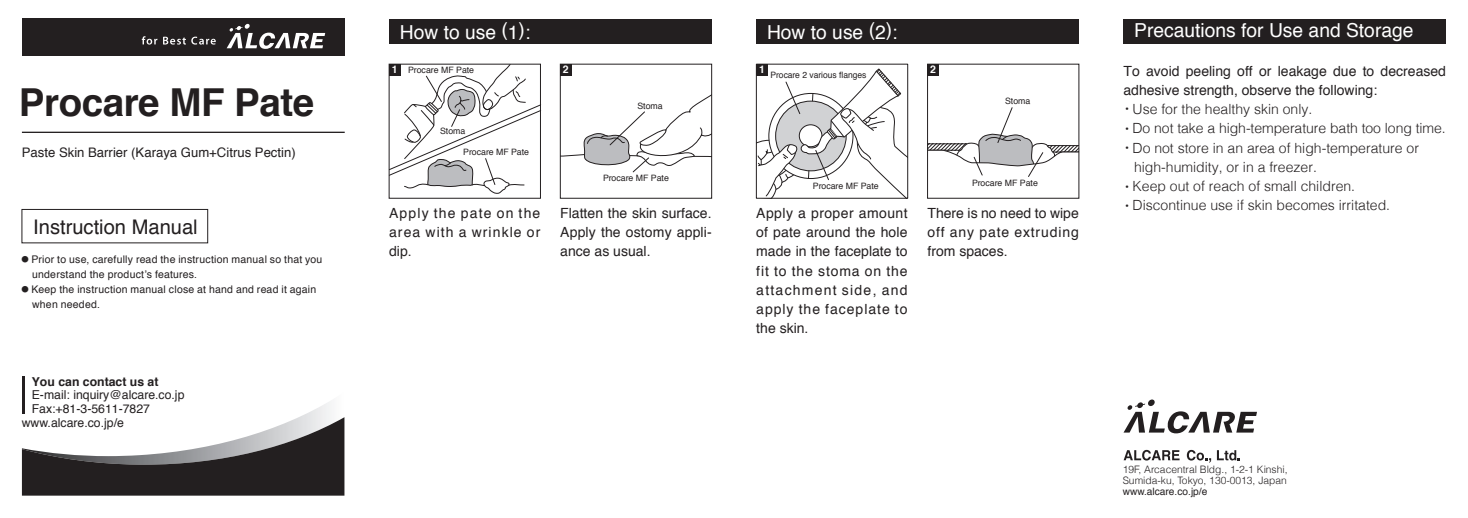
<style>
.page{position:relative;width:1468px;height:518px;background:#fff}
.page>*{position:absolute;margin:0;border:0;box-sizing:border-box;transform-origin:0 0}
.t1{font:700 38.5px "Helvetica";letter-spacing:-.01em;color:#231f20}
.t2{font:20.12px "Helvetica";color:#231f20}
.t3{font:19.25px "Helvetica";color:#fff}
.t4{font:14px/19.2px "Helvetica";color:#231f20;text-align:justify}
.t5{font:300 14px "Helvetica";color:#231f20}
.t6{font:13.12px "Helvetica";color:#231f20}
.t7{font:12.25px/13.1px "Helvetica";color:#231f20}
.t8{font:700 12.25px "Helvetica";color:#231f20}
.t9{font:10.5px/15px "Helvetica";letter-spacing:.02em;color:#231f20}
.t10{font:700 10.5px "Helvetica";color:#fff}
.t11{font:300 10.33px/10.8px "Helvetica";color:#231f20}
.t12{font:10.15px "Helvetica";color:#231f20}
.t13{font:8.75px "Helvetica";color:#231f20}
.t14{font:7.35px "Shin Go Pro";color:#231f20}
.s1{font-family:"Shin Go Pro";font-weight:400}
</style>
<div class="page">
<svg style="left:22px;top:391px;width:322px;height:104px"></svg>
<div style="left:22px;top:19px;width:322px;height:37px;background:#231f20"></div>
<svg style="left:227px;top:24px;width:98px;height:25px"></svg>
<svg style="left:142px;top:36px;width:15px;height:9px"></svg>
<svg style="left:163px;top:37px;width:53px;height:8px"></svg>
<hr style="left:22px;top:132px;width:323px;height:1px;background:#231f20">
<div style="left:22px;top:209px;width:186px;height:34px;border:1px solid #231f20"></div>
<hr style="left:22px;top:376px;width:2px;height:37px;background:#231f20">
<div style="left:389px;top:19px;width:322px;height:25px;background:#231f20"></div>
<div style="left:756px;top:19px;width:323px;height:25px;background:#231f20"></div>
<div style="left:1123px;top:19px;width:323px;height:25px;background:#231f20"></div>
<svg style="left:388px;top:64px;width:154px;height:130px"></svg>
<div style="left:389px;top:64px;width:11px;height:11px;background:#231f20"></div>
<div style="left:560px;top:64px;width:11px;height:11px;background:#231f20"></div>
<svg style="left:929px;top:107px;width:148px;height:70px"></svg>
<div style="left:756px;top:64px;width:11px;height:11px;background:#231f20"></div>
<div style="left:927px;top:64px;width:11px;height:11px;background:#231f20"></div>
<svg style="left:562px;top:95px;width:148px;height:78px"></svg>
<div style="left:560px;top:64px;width:152px;height:134px;border:1px solid #231f20"></div>
<svg style="left:758px;top:68px;width:148px;height:128px"></svg>
<div style="left:756px;top:64px;width:152px;height:134px;border:1px solid #231f20"></div>
<svg style="left:1147px;top:399px;width:8px;height:7px"></svg>
<svg style="left:1123px;top:402px;width:134px;height:31px"></svg>
<svg style="left:1123px;top:449px;width:56px;height:11px"></svg>
<svg style="left:1186px;top:449px;width:25px;height:13px"></svg>
<svg style="left:1217px;top:450px;width:23px;height:10px"></svg>
<h1 class="t1" style="left:19px;top:72px;width:297px">Procare MF Pate</h1>
<p class="t6" style="left:22px;top:142px;width:275px">Paste Skin Barrier (Karaya Gum+Citrus Pectin(</p>
<h2 class="t2" style="left:33px;top:211px;width:166px">Instruction Manual</h2>
<p class="t9" style="left:31px;top:252px;width:292px">Prior to use, carefully read the instruction manual so that you</p>
<p class="t14" style="left:22px;top:253px;width:9px">●</p>
<p class="t9" style="left:31px;top:267px;width:286px">understand the productʼs features.<br>Keep the instruction manual close at hand and read it again</p>
<p class="t14" style="left:22px;top:283px;width:9px">●</p>
<p class="t9" style="left:32px;top:296px;width:69px">when needed.</p>
<p class="t8" style="left:32px;top:372px;width:128px">You can contact us at</p>
<p class="t7" style="left:32px;top:388px;width:154px">E-mail: inquiry@alcare.co j p.<br>Fax:+81-3-5611-7827</p>
<p class="t7" style="left:22px;top:416px;width:104px">www.alcare. c o j p. e/</p>
<h3 class="t3" style="left:501px;top:14px;width:8px">(</h3>
<h3 class="t3" style="left:508px;top:17px;width:24px">:)1</h3>
<h3 class="t3" style="left:400px;top:17px;width:98px">How to use</h3>
<h3 class="t3" style="left:868px;top:14px;width:8px">(</h3>
<h3 class="t3" style="left:875px;top:17px;width:24px">:)2</h3>
<h3 class="t3" style="left:767px;top:17px;width:98px">How to use</h3>
<h3 class="t3" style="left:1134px;top:16px;width:281px">Precautions for Use and Storage</h3>
<p class="t10" style="left:392px;top:61px;width:7px">1</p>
<p class="t13" style="left:408px;top:63px;width:68px">Procare MF Pate</p>
<p class="t13" style="left:440px;top:124px;width:27px">Stoma</p>
<p class="t13" style="left:463px;top:145px;width:67px">Procare MF Pate</p>
<p class="t10" style="left:563px;top:61px;width:7px">2</p>
<p class="t13" style="left:637px;top:99px;width:27px">Stoma</p>
<p class="t13" style="left:603px;top:171px;width:67px">Procare MF Pate</p>
<p class="t4" style="left:389px;top:203px;width:153px">Apply the pate on the area with a wrinkle or dip.</p>
<p class="t4" style="left:560px;top:203px;width:153px">Flatten the skin surface.</p>
<p class="t4" style="left:560px;top:223px;width:153px">Apply the ostomy appli-</p>
<p class="t4" style="left:560px;top:242px;width:92px">ance as usual.</p>
<p class="t10" style="left:759px;top:61px;width:7px">1</p>
<p class="t13" style="left:770px;top:68px;width:97px">Procare 2 various flanges</p>
<p class="t13" style="left:813px;top:179px;width:67px">Procare MF Pate</p>
<p class="t10" style="left:930px;top:61px;width:7px">2</p>
<p class="t13" style="left:1005px;top:94px;width:27px">Stoma</p>
<p class="t13" style="left:972px;top:176px;width:67px">Procare MF Pate</p>
<p class="t4" style="left:756px;top:203px;width:153px">Apply a proper amount of pate around the hole made in the faceplate to fit to the stoma on the attachment side, and apply the faceplate to the skin.</p>
<p class="t4" style="left:927px;top:203px;width:153px">There is no need to wipe off any pate extruding from spaces.</p>
<p class="t4" style="left:1123px;top:62px;width:324px">To avoid peeling off or leakage due to decreased</p>
<p class="t4" style="left:1123px;top:81px;width:255px">adhesive strength, observe the following:</p>
<p class="t5" style="left:1120px;top:97px;width:194px"><span class="s1">・</span>Use for the healthy skin only.</p>
<p class="t5" style="left:1120px;top:116px;width:327px"><span class="s1">・</span>Do not take a high-temperature bath too long time.</p>
<p class="t5" style="left:1120px;top:136px;width:300px"><span class="s1">・</span>Do not store in an area of high-temperature or</p>
<p class="t5" style="left:1134px;top:155px;width:184px">high-humidity, or in a freezer.</p>
<p class="t5" style="left:1120px;top:174px;width:237px"><span class="s1">・</span>Keep out of reach of small children.</p>
<p class="t5" style="left:1120px;top:193px;width:272px"><span class="s1">・</span>Discontinue use if skin becomes irritated.</p>
<p class="t11" style="left:1122px;top:463px;width:166px">19 ,F Arcacentral Bldg., 1-2-1 Kinshi,<br>Sumida-ku, Tokyo, 130-0013, Japan</p>
<p class="t12" style="left:1122px;top:483px;width:86px">www.alcare. c o j p. e/</p>
</div>
